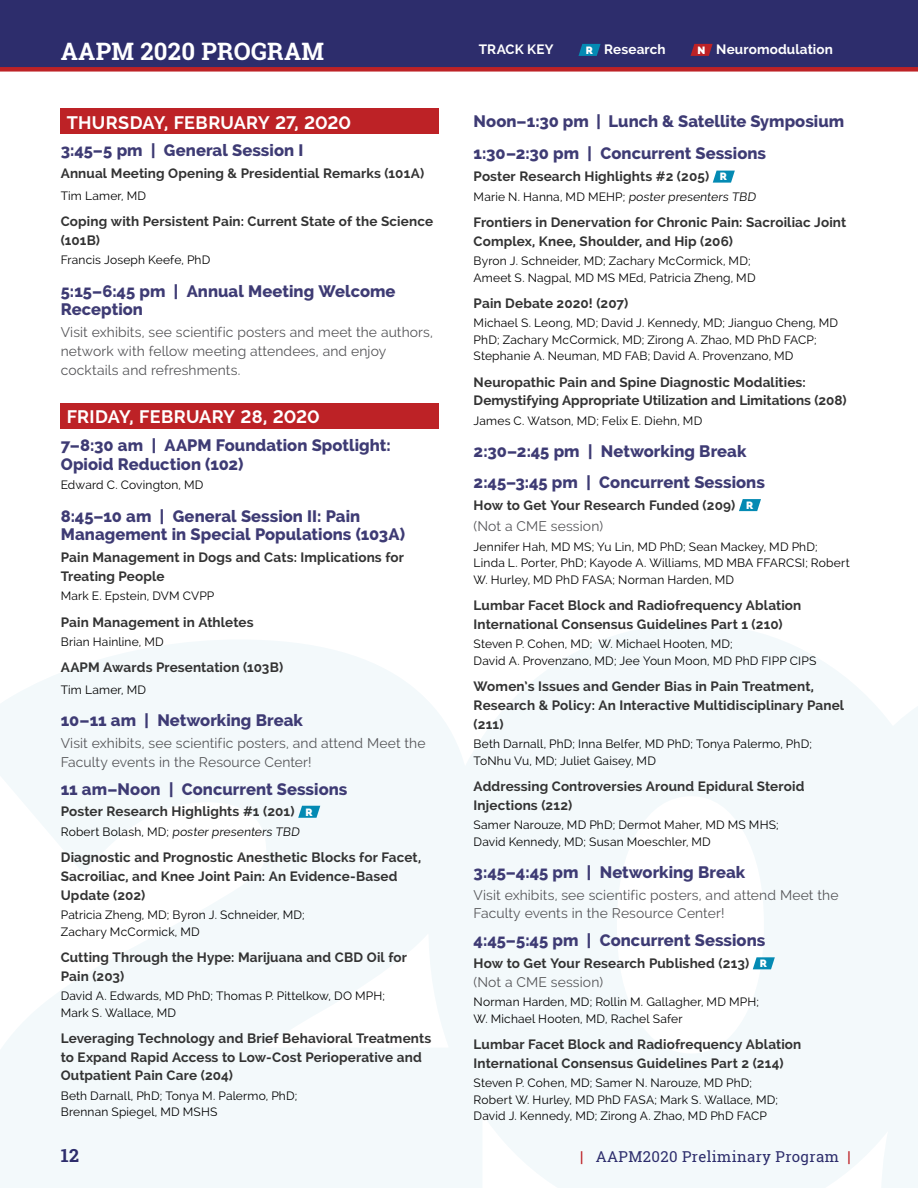
<style>
.page{position:relative;width:918px;height:1188px;background:#fff}
.page>*{position:absolute;margin:0;border:0;box-sizing:border-box;transform-origin:0 0}
.t1{font:700 24px "Roboto Slab";letter-spacing:.01em;color:#fff}
.t2{font:700 18px "Raleway";letter-spacing:.01em;color:#fff}
.t3{font:700 18px "Roboto Slab";color:#2d2d6c}
.t4{font:800 16.5px/18.8px "Raleway";letter-spacing:.005em;color:#3e3b74}
.t5{font:15px "Roboto Slab";letter-spacing:.025em;color:#2d2d6c}
.t6{font:13.8px/18.8px "Raleway";letter-spacing:.01em;color:#565659}
.t7{font:700 13.5px/18.8px "Raleway";letter-spacing:.01em;color:#333}
.t8{font:700 13.5px "Raleway";letter-spacing:.01em;color:#fff}
.t9{font:12px/16.5px "Raleway";letter-spacing:.015em;color:#000}
.s1{font-weight:800;font-size:10.5px;color:#fff}
.s2{font-weight:800;font-size:10.5px}
.s3{font-weight:700;color:#bd2226}
</style>
<div class="page">
<div style="left:0;top:0;width:918px;height:69px;background:#2d2d6c"></div>
<div style="left:0;top:67px;width:918px;height:5px;background:#bd2226"></div>
<svg style="left:0;top:624px;width:918px;height:564px;fill:#f3f9fb"></svg>
<div style="left:61px;top:109px;width:378px;height:25px;background:#bd2226"></div>
<div style="left:61px;top:403px;width:378px;height:26px;background:#bd2226"></div>
<svg style="left:298px;top:806px;width:22px;height:12px"></svg>
<svg style="left:713px;top:171px;width:22px;height:12px"></svg>
<svg style="left:739px;top:499px;width:22px;height:12px"></svg>
<svg style="left:753px;top:957px;width:22px;height:12px"></svg>
<svg style="left:578px;top:44px;width:23px;height:12px"></svg>
<svg style="left:691px;top:44px;width:22px;height:12px"></svg>
<h1 class="t1" style="left:61px;top:35px;width:244px">AAPM 2020 PROGRAM</h1>
<h2 class="t2" style="left:67px;top:112px;width:286px">THURSDAY, FEBRUARY 27, 2020</h2>
<h3 class="t4" style="left:61px;top:141px;width:244px">3:45–5 pm | General Session I</h3>
<p class="t7" style="left:61px;top:164px;width:365px">Annual Meeting Opening &amp; Presidential Remarks (101A)</p>
<p class="t9" style="left:61px;top:187px;width:87px">Tim Lamer, MD</p>
<p class="t7" style="left:61px;top:212px;width:374px">Coping with Persistent Pain: Current State of the Science (101B)</p>
<p class="t9" style="left:61px;top:252px;width:151px">Francis Joseph Keefe, PhD</p>
<h3 class="t4" style="left:61px;top:281px;width:336px">5:15–6:45 pm | Annual Meeting Welcome<br>Reception</h3>
<p class="t6" style="left:61px;top:323px;width:374px">Visit exhibits, see scientific posters and meet the authors, network with fellow meeting attendees, and enjoy cocktails and refreshments.</p>
<h2 class="t2" style="left:67px;top:407px;width:254px">FRIDAY, FEBRUARY 28, 2020</h2>
<h3 class="t4" style="left:61px;top:436px;width:331px">7–8:30 am | AAPM Foundation Spotlight:<br>Opioid Reduction (102)</h3>
<p class="t9" style="left:61px;top:477px;width:144px">Edward C. Covington, MD</p>
<h3 class="t4" style="left:61px;top:506px;width:346px">8:45–10 am | General Session II: Pain<br>Management in Special Populations (103A)</h3>
<p class="t7" style="left:61px;top:548px;width:345px">Pain Management in Dogs and Cats: Implications for<br>Treating People</p>
<p class="t9" style="left:61px;top:588px;width:155px">Mark E. Epstein, DVM CVPP</p>
<p class="t7" style="left:61px;top:612px;width:194px">Pain Management in Athletes</p>
<p class="t9" style="left:61px;top:634px;width:104px">Brian Hainline, MD</p>
<p class="t7" style="left:61px;top:658px;width:224px">AAPM Awards Presentation (103B)</p>
<p class="t9" style="left:61px;top:682px;width:87px">Tim Lamer, MD</p>
<h3 class="t4" style="left:61px;top:711px;width:244px">10–11 am | Networking Break</h3>
<p class="t6" style="left:61px;top:734px;width:366px">Visit exhibits, see scientific posters, and attend Meet the<br>Faculty events in the Resource Center!</p>
<h3 class="t4" style="left:61px;top:779px;width:288px">11 am–Noon | Concurrent Sessions</h3>
<p class="t7" style="left:61px;top:802px;width:253px">Poster Research Highlights #1 (201) <span class="s1">R</span></p>
<p class="t9" style="left:61px;top:823px;width:242px">Ro b e rt B o la s h , M D ; poster presenters TBD</p>
<p class="t7" style="left:61px;top:848px;width:362px">Diagnostic and Prognostic Anesthetic Blocks for Facet,<br>Sacroiliac, and Knee Joint Pain: An Evidence-Based<br>Update (202)</p>
<p class="t9" style="left:61px;top:907px;width:246px">Patricia Zheng, MD; Byron J. Schneider, MD;<br>Zachary McCormick, MD</p>
<p class="t7" style="left:61px;top:948px;width:348px">Cutting Through the Hype: Marijuana and CBD Oil for<br>Pain (203)</p>
<p class="t9" style="left:61px;top:988px;width:326px">David A. Edwards, MD PhD; Thomas P. Pittelkow, DO MPH;<br>Mark S. Wallace, MD</p>
<p class="t7" style="left:61px;top:1029px;width:372px">Leveraging Technology and Brief Behavioral Treatments to Expand Rapid Access to Low-Cost Perioperative and<br>Outpatient Pain Care (204)</p>
<p class="t9" style="left:61px;top:1087px;width:238px">Beth Darnall, PhD; Tonya M. Palermo, PhD;<br>Brennan Spiegel, MD MSHS</p>
<p class="t8" style="left:479px;top:42px;width:76px">TRACK KEY</p>
<p class="t8" style="left:586px;top:42px;width:82px"><span class="s2">R</span> Research</p>
<p class="t8" style="left:697px;top:42px;width:137px"><span class="s2">N</span> Neuromodulation</p>
<h3 class="t4" style="left:474px;top:105px;width:372px;line-height:32.2px">Noon–1:30 pm | Lunch &amp; Satellite Symposium<br>1:30–2:30 pm | Concurrent Sessions</h3>
<p class="t7" style="left:474px;top:167px;width:255px">Poster Research Highlights #2 (205) <span class="s1">R</span></p>
<p class="t9" style="left:474px;top:188px;width:286px">M ari e N . H an n a , M D M EH P; poster presenters TBD</p>
<p class="t7" style="left:474px;top:213px;width:374px">Frontiers in Denervation for Chronic Pain: Sacroiliac Joint<br>Complex, Knee, Shoulder, and Hip (206)</p>
<p class="t9" style="left:474px;top:253px;width:284px">Byron J. Schneider, MD; Zachary McCormick, MD;<br>Ameet S. Nagpal, MD MS MEd, Patricia Zheng, MD</p>
<p class="t7" style="left:474px;top:294px;width:156px">Pain Debate 2020! (207)</p>
<p class="t9" style="left:474px;top:315px;width:366px">Michael S. Leong, MD; David J. Kennedy, MD; Jianguo Cheng, MD<br>PhD; Zachary McCormick, MD; Zirong A. Zhao, MD PhD FACP;<br>Stephanie A. Neuman, MD FAB; David A. Provenzano, MD</p>
<p class="t7" style="left:474px;top:373px;width:375px">Neuropathic Pain and Spine Diagnostic Modalities:<br>Demystifying Appropriate Utilization and Limitations (208)</p>
<p class="t9" style="left:474px;top:412px;width:230px">James C. Watson, MD; Felix E. Diehn, MD</p>
<h3 class="t4" style="left:474px;top:436px;width:293px;line-height:30.8px">2:30–2:45 pm | Networking Break<br>2:45–3:45 pm | Concurrent Sessions</h3>
<p class="t7" style="left:474px;top:496px;width:281px">How to Get Your Research Funded (209) <span class="s1">R</span></p>
<p class="t6" style="left:474px;top:517px;width:131px">(Not a CME session)</p>
<p class="t9" style="left:474px;top:538px;width:377px">Jennifer Hah, MD MS; Yu Lin, MD PhD; Sean Mackey, MD PhD;<br>Linda L. Porter, PhD; Kayode A. Williams, MD MBA FFARCSI; Robert<br>W. Hurley, MD PhD FASA; Norman Harden, MD</p>
<p class="t7" style="left:474px;top:596px;width:329px">Lumbar Facet Block and Radiofrequency Ablation<br>International Consensus Guidelines Part 1 (210)</p>
<p class="t9" style="left:474px;top:636px;width:344px">Steven P. Cohen, MD; W. Michael Hooten, MD;<br>David A. Provenzano, MD; Jee Youn Moon, MD PhD FIPP CIPS</p>
<p class="t7" style="left:474px;top:677px;width:372px">Women’s Issues and Gender Bias in Pain Treatment,<br>Research &amp; Policy: An Interactive Multidisciplinary Panel (211)</p>
<p class="t9" style="left:474px;top:736px;width:340px">Beth Darnall, PhD; Inna Belfer, MD PhD; Tonya Palermo, PhD;<br>ToNhu Vu, MD; Juliet Gaisey, MD</p>
<p class="t7" style="left:474px;top:777px;width:332px">Addressing Controversies Around Epidural Steroid<br>Injections (212)</p>
<p class="t9" style="left:474px;top:817px;width:307px">Samer Narouze, MD PhD; Dermot Maher, MD MS MHS;<br>David Kennedy, MD; Susan Moeschler, MD</p>
<h3 class="t4" style="left:474px;top:863px;width:273px">3:45–4:45 pm | Networking Break</h3>
<p class="t6" style="left:474px;top:885px;width:366px">Visit exhibits, see scientific posters, and attend Meet the<br>Faculty events in the Resource Center!</p>
<h3 class="t4" style="left:474px;top:931px;width:293px">4:45–5:45 pm | Concurrent Sessions</h3>
<p class="t7" style="left:474px;top:954px;width:295px">How to Get Your Research Published (213) <span class="s1">R</span></p>
<p class="t6" style="left:474px;top:972px;width:131px">(Not a CME session)</p>
<p class="t9" style="left:474px;top:994px;width:287px">Norman Harden, MD; Rollin M. Gallagher, MD MPH;<br>W. Michael Hooten, MD, Rachel Safer</p>
<p class="t7" style="left:474px;top:1035px;width:329px">Lumbar Facet Block and Radiofrequency Ablation<br>International Consensus Guidelines Part 2 (214)</p>
<p class="t9" style="left:474px;top:1075px;width:306px">Steven P. Cohen, MD; Samer N. Narouze, MD PhD;<br>Robert W. Hurley, MD PhD FASA; Mark S. Wallace, MD;<br>David J. Kennedy, MD; Zirong A. Zhao, MD PhD FACP</p>
<h2 class="t3" style="left:61px;top:1143px;width:20px">12</h2>
<p class="t5" style="left:580px;top:1146px;width:272px"><span class="s3">|</span> AAPM2020 Preliminary Program <span class="s3">|</span></p>
</div>
